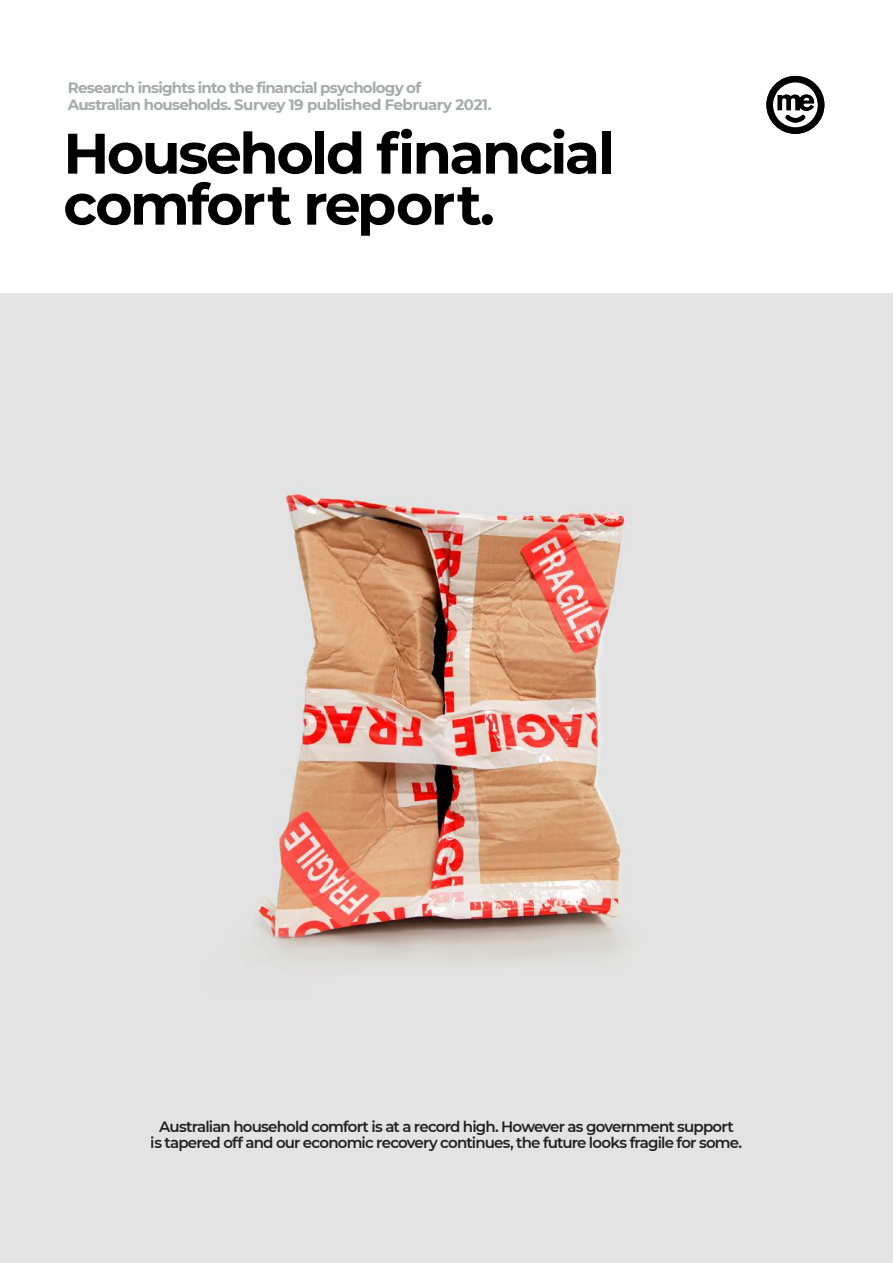
<style>
.page{position:relative;width:893px;height:1263px;background:#fff}
.page>*{position:absolute;margin:0;border:0;box-sizing:border-box;transform-origin:0 0}
.t1{font:700 57px/51px "Montserrat";letter-spacing:-.045em;color:#000}
.t2{font:600 15px/16.5px "Montserrat";letter-spacing:-.055em;color:#000;text-align:center}
.t3{font:700 15px/16.5px "Montserrat";letter-spacing:-.05em;color:#a7a9ac}
</style>
<div class="page">
<img style="left:0;top:293px;width:893px;height:970px">
<svg style="left:766px;top:76px;width:58px;height:58px"></svg>
<p class="t3" style="left:68px;top:79px;width:426px">Research insights into the financial psychology of<br>Australian households. Survey 19 published February 2021.</p>
<h1 class="t1" style="left:63px;top:125px;width:553px">Household financial comfort report.</h1>
<p class="t2" style="left:151px;top:1117px;width:593px">Australian household comfort is at a record high. However as government support<br>is tapered off and our economic recovery continues, the future looks fragile for some.</p>
</div>
